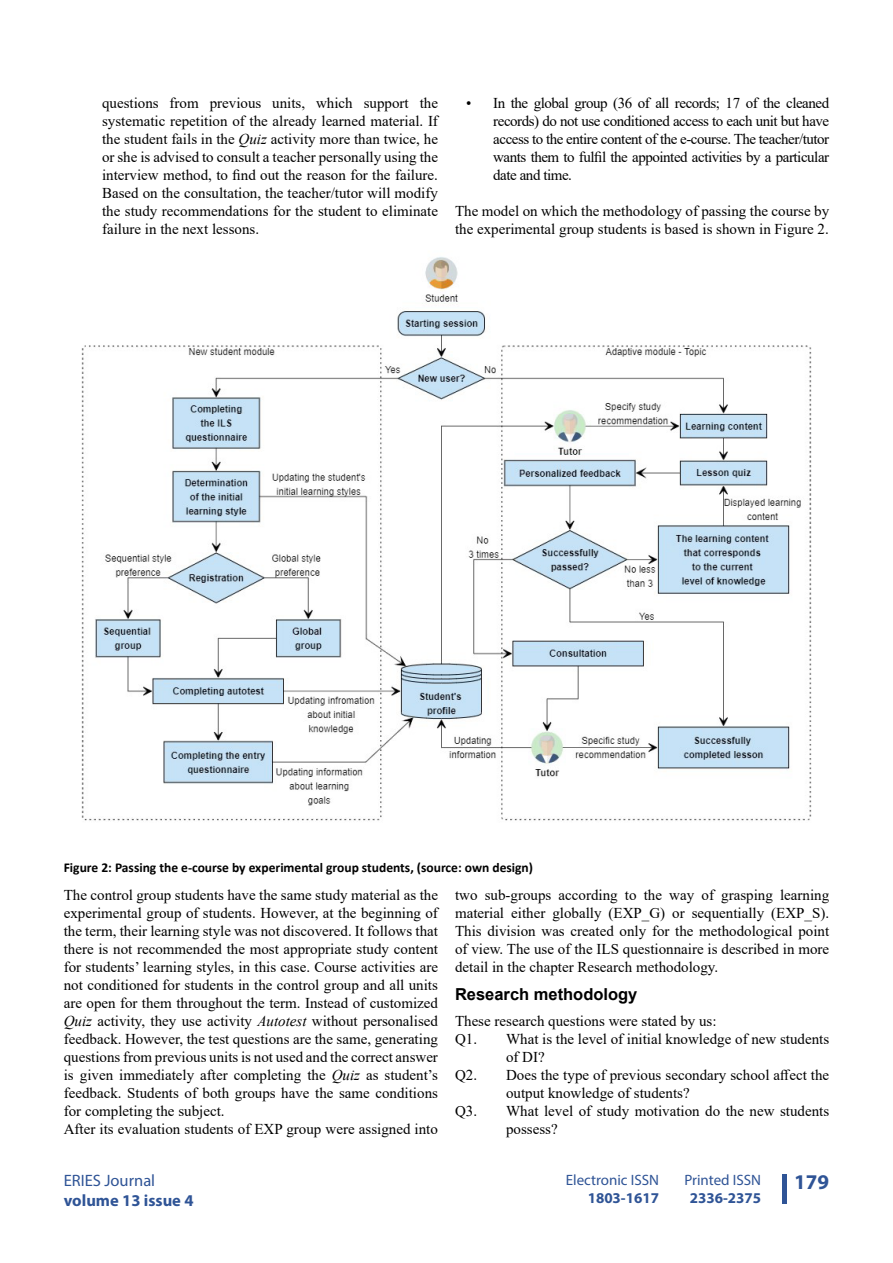
<style>
.page{position:relative;width:893px;height:1263px;background:#fff}
.page>*{position:absolute;margin:0;border:0;box-sizing:border-box;transform-origin:0 0}
.t1{font:700 21px "Myriad Pro";color:#2f5496}
.t2{font:700 16.5px "Arial";color:#000}
.t3{font:700 16.5px "Myriad Pro";color:#2f5496}
.t4{font:16.5px "Myriad Pro";color:#2f5496}
.t5{font:15px/18px "Times New Roman";color:#000;text-align:justify}
.t6{font:15px "Myriad Pro";color:#2f5496}
.t7{font:700 15px "Myriad Pro";color:#2f5496}
.t8{font:700 13.5px "Calibri";color:#000}
.s1{font-style:italic}
</style>
<div class="page">
<div style="left:782px;top:1174px;width:5px;height:29px;background:#2f5496"></div>
<img style="left:81px;top:257px;width:731px;height:564px">
<p class="t5" style="left:102px;top:94px;width:337px">questions from previous units, which support the systematic repetition of the already learned material. If the student fails in the <span class="s1">Quiz</span> activity more than twice, he or she is advised to consult a teacher personally using the interview method, to find out the reason for the failure.<br>Based on the consultation, the teacher/tutor will modify the study recommendations for the student to eliminate failure in the next lessons.</p>
<p class="t5" style="left:493px;top:94px;width:337px;text-indent:-27px">• In the global group (36 of all records; 17 of the cleaned records) do not use conditioned access to each unit but have access to the entire content of the e-course. The teacher/tutor wants them to fulfil the appointed activities by a particular date and time.</p>
<p class="t5" style="left:455px;top:202px;width:376px">The model on which the methodology of passing the course by the experimental group students is based is shown in Figure 2.</p>
<p class="t8" style="left:64px;top:857px;width:471px">Figure 2: Passing the e-course by experimental group students, (source: own design)</p>
<p class="t5" style="left:64px;top:886px;width:376px;text-align:left">The control group students have the same study material as the experimental group of students. However, at the beginning of the term, their learning style was not discovered. It follows that there is not recommended the most appropriate study content for students’ learning styles, in this case. Course activities are not conditioned for students in the control group and all units are open for them throughout the term. Instead of customized <span class="s1">Quiz</span> activity, they use activity <span class="s1">Autotest</span> without personalised feedback. However, the test questions are the same, generating questions from previous units is not used and the correct answer is given immediately after completing the <span class="s1">Quiz</span> as student’s feedback. Students of both groups have the same conditions for completing the subject.<br>After its evaluation students of EXP group were assigned into</p>
<p class="t5" style="left:455px;top:886px;width:376px">two sub-groups according to the way of grasping learning material either globally (EXP_G) or sequentially (EXP_S).<br>This division was created only for the methodological point of view. The use of the ILS questionnaire is described in more detail in the chapter Research methodology.</p>
<p class="t2" style="left:455px;top:983px;width:184px">Research methodology</p>
<p class="t5" style="left:455px;top:1012px;width:263px">These research questions were stated by us:</p>
<p class="t5" style="left:455px;top:1030px;width:376px">Q1. What is the level of initial knowledge of new students</p>
<p class="t5" style="left:506px;top:1048px;width:40px">of DI?</p>
<p class="t5" style="left:455px;top:1066px;width:376px">Q2. Does the type of previous secondary school affect the</p>
<p class="t5" style="left:506px;top:1084px;width:185px">output knowledge of students?</p>
<p class="t5" style="left:455px;top:1102px;width:376px">Q3. What level of study motivation do the new students</p>
<p class="t5" style="left:506px;top:1120px;width:53px">possess?</p>
<p class="t4" style="left:64px;top:1170px;width:93px">ERIES Journal</p>
<p class="t3" style="left:64px;top:1189px;width:131px">volume 13 issue 4</p>
<p class="t6" style="left:566px;top:1171px;width:95px">Electronic ISSN</p>
<h1 class="t1" style="left:794px;top:1169px;width:36px">179</h1>
<p class="t7" style="left:588px;top:1188px;width:73px">1803-1617</p>
<p class="t6" style="left:684px;top:1171px;width:78px">Printed ISSN</p>
<p class="t7" style="left:690px;top:1188px;width:73px">2336-2375</p>
</div>
